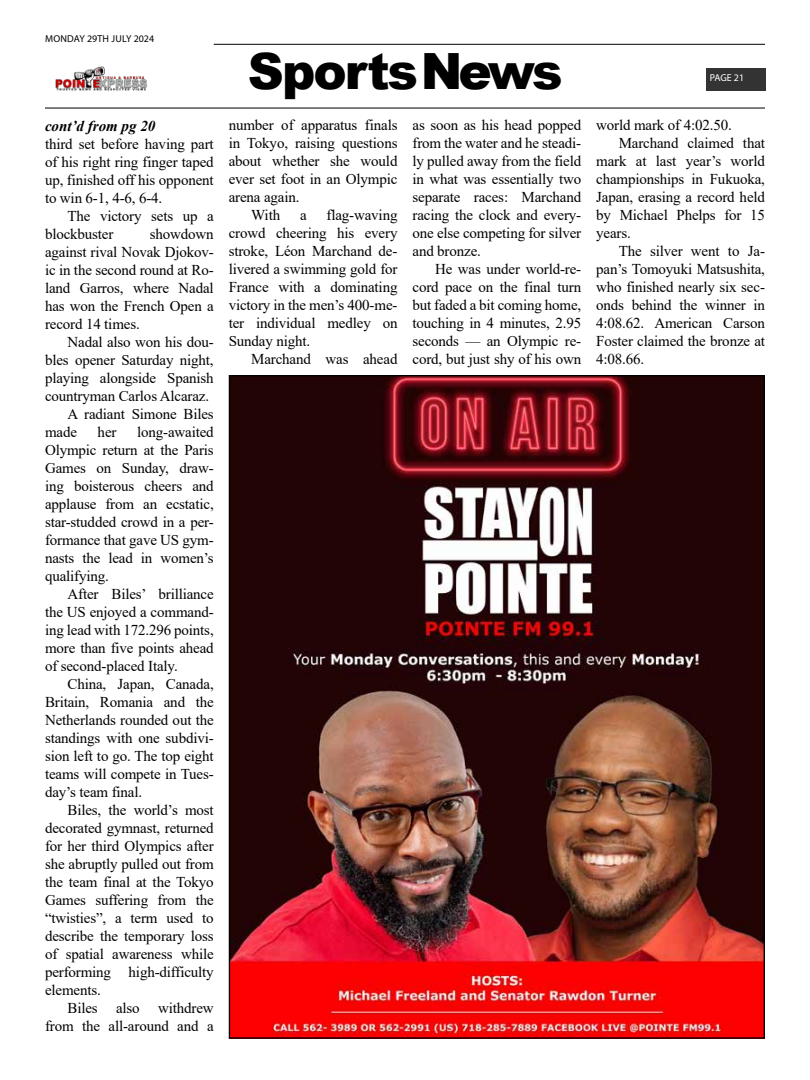
<style>
.page{position:relative;width:810px;height:1080px;background:#fff}
.page>*{position:absolute;margin:0;border:0;box-sizing:border-box;transform-origin:0 0}
.t1{font:900 50px "Arial";letter-spacing:-.04em;color:#000}
.t2{font:15px/18px "Times New Roman";letter-spacing:-.01em;color:#000;text-align:justify}
.t3{font:italic 700 15px "Times New Roman";color:#000}
.t4{font:10px "Myriad Pro";letter-spacing:.01em;color:#000}
.t5{font:10px "Myriad Pro";letter-spacing:-.005em;color:#fff}
</style>
<div class="page">
<hr style="left:45px;top:107px;width:720px;height:2px;background:#333">
<hr style="left:214px;top:44px;width:551px;height:1px;background:#333">
<div style="left:706px;top:68px;width:60px;height:23px;background:#333"></div>
<img style="left:55px;top:66px;width:93px;height:25px">
<img style="left:231px;top:377px;width:532px;height:660px">
<p class="t4" style="left:45px;top:33px;width:111px">MONDAY 29TH JULY 2024</p>
<p class="t3" style="left:45px;top:116px;width:112px">cont’d from pg 20</p>
<p class="t2" style="left:45px;top:135px;width:170px">third set before having part of his right ring finger taped up, finished off his opponent to win 6-1, 4-6, 6-4.</p>
<p class="t2" style="left:45px;top:207px;width:170px;text-indent:22px">The victory sets up a blockbuster</p>
<p class="t2" style="left:45px;top:225px;width:170px;text-indent:105px">showdown against rival Novak Djokov&shy;ic in the second round at Ro&shy;land Garros, where Nadal has won the French Open a record 14 times.</p>
<p class="t2" style="left:68px;top:333px;width:148px">Nadal also won his dou-</p>
<p class="t2" style="left:45px;top:351px;width:170px">bles opener Saturday night,</p>
<p class="t2" style="left:45px;top:369px;width:170px">playing alongside Spanish</p>
<p class="t2" style="left:45px;top:387px;width:166px">countryman Carlos Alcaraz.</p>
<p class="t2" style="left:68px;top:405px;width:148px">A radiant Simone Biles</p>
<p class="t2" style="left:45px;top:423px;width:34px">made</p>
<p class="t2" style="left:98px;top:423px;width:20px">her</p>
<p class="t2" style="left:45px;top:423px;width:170px;text-indent:92px">long-awaited Olympic return at the Paris Games on Sunday, draw&shy;ing boisterous cheers and applause from an ecstatic, star-studded crowd in a per&shy;formance that gave US gym&shy;nasts the lead in women’s qualifying.</p>
<p class="t2" style="left:45px;top:585px;width:170px;text-indent:22px">After Biles’ brilliance the US enjoyed a command&shy;ing lead with 172.296 points, more than five points ahead of second-placed Italy.</p>
<p class="t2" style="left:45px;top:675px;width:170px;text-indent:22px">China, Japan, Canada, Britain, Romania and the Netherlands rounded out the standings with one subdivi&shy;sion left to go. The top eight teams will compete in Tues&shy;day’s team final.</p>
<p class="t2" style="left:45px;top:801px;width:170px;text-indent:22px">Biles, the world’s most decorated gymnast, returned for her third Olympics after she abruptly pulled out from the team final at the Tokyo Games suffering from the “twisties”, a term used to describe the temporary loss of spatial awareness while performing high-difficulty elements.</p>
<p class="t2" style="left:45px;top:999px;width:170px;text-align:right">Biles also withdrew from the all-around and a</p>
<h1 class="t1" style="left:248px;top:35px;width:316px">SportsNews</h1>
<p class="t2" style="left:229px;top:116px;width:170px">number of apparatus finals</p>
<p class="t2" style="left:229px;top:134px;width:170px">in Tokyo, raising questions</p>
<p class="t2" style="left:229px;top:152px;width:170px">about whether she would</p>
<p class="t2" style="left:229px;top:170px;width:170px">ever set foot in an Olympic</p>
<p class="t2" style="left:229px;top:188px;width:72px">arena again.</p>
<p class="t2" style="left:251px;top:206px;width:30px">With</p>
<p class="t2" style="left:300px;top:206px;width:8px">a</p>
<p class="t2" style="left:229px;top:206px;width:170px;text-indent:98px">flag-waving crowd cheering his every stroke, Léon Marchand de&shy;livered a swimming gold for France with a dominating victory in the men’s 400-me&shy;ter individual medley on Sunday night.</p>
<p class="t2" style="left:251px;top:350px;width:148px">Marchand was ahead</p>
<p class="t2" style="left:412px;top:116px;width:170px">as soon as his head popped from the water and he steadi&shy;ly pulled away from the field in what was essentially two separate races: Marchand racing the clock and every&shy;one else competing for silver and bronze.</p>
<p class="t2" style="left:412px;top:260px;width:170px;text-indent:22px">He was under world-re&shy;cord pace on the final turn but faded a bit coming home, touching in 4 minutes, 2.95 seconds — an Olympic re&shy;cord, but just shy of his own</p>
<p class="t5" style="left:710px;top:72px;width:36px">PAGE 21</p>
<p class="t2" style="left:596px;top:116px;width:137px">world mark of 4:02.50.</p>
<p class="t2" style="left:619px;top:134px;width:148px">Marchand claimed that</p>
<p class="t2" style="left:596px;top:152px;width:170px">mark at last year’s world</p>
<p class="t2" style="left:596px;top:170px;width:170px">championships in Fukuoka,</p>
<p class="t2" style="left:596px;top:188px;width:170px">Japan, erasing a record held</p>
<p class="t2" style="left:596px;top:206px;width:170px">by Michael Phelps for 15</p>
<p class="t2" style="left:596px;top:224px;width:36px">years.</p>
<p class="t2" style="left:619px;top:242px;width:148px">The silver went to Ja-</p>
<p class="t2" style="left:596px;top:260px;width:170px">pan’s Tomoyuki Matsushita,</p>
<p class="t2" style="left:596px;top:278px;width:170px">who finished nearly six sec-</p>
<p class="t2" style="left:596px;top:296px;width:170px">onds behind the winner in</p>
<p class="t2" style="left:596px;top:314px;width:170px">4:08.62. American Carson</p>
<p class="t2" style="left:596px;top:332px;width:170px">Foster claimed the bronze at</p>
<p class="t2" style="left:596px;top:350px;width:50px">4:08.66.</p>
</div>
